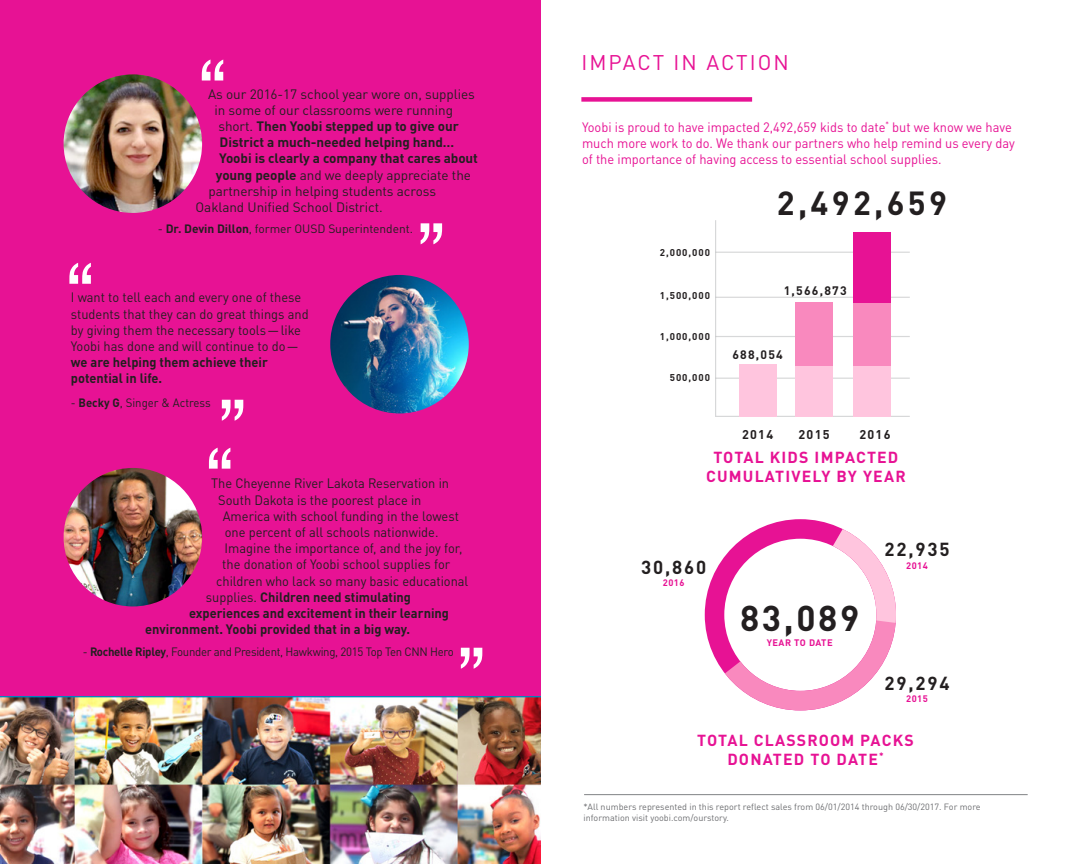
<style>
.page{position:relative;width:1080px;height:864px;background:#fff}
.page>*{position:absolute;margin:0;border:0;box-sizing:border-box;transform-origin:0 0}
.t1{font:67.5px "Geneva";color:#fff}
.t2{font:700 35.4px "DINOT";color:#231f20}
.t3{font:700 33px "DINOT";letter-spacing:.1em;color:#231f20}
.t4{font:21px "DINOT";letter-spacing:.1em;color:#e71294}
.t5{font:700 18.75px "DINOT";letter-spacing:.1em;color:#231f20}
.t6{font:700 15.9px/19px "DINOT";letter-spacing:.075em;color:#e71294;text-align:center}
.t7{font:13.5px/16.2px "DINOT";color:#231f20;scale:.95 1}
.t8{font:13.5px/16.2px "DINOT";color:#e71294;scale:.95 1}
.t9{font:13.5px "DINOT";color:#231f20}
.t10{font:700 13.5px/16.2px "DINOT";color:#231f20;scale:.95 1}
.t11{font:700 13.5px "DINOT";color:#231f20}
.t12{font:700 12.6px "DINOT";letter-spacing:.1em;color:#231f20}
.t13{font:700 12.15px "DINOT";letter-spacing:.1em;color:#231f20}
.t14{font:12px "DINOT";letter-spacing:-.025em;color:#231f20;scale:.95 1}
.t15{font:12px "DINOT";letter-spacing:-.005em;color:#231f20}
.t16{font:12px "DINOT";color:#231f20;scale:.95 1}
.t17{font:700 9.75px "DINOT";letter-spacing:.1em;color:#231f20}
.t18{font:700 9.3px "DINOT";letter-spacing:.05em;color:#e71294}
.t19{font:9px/10.8px "DINOT";color:#6c6d70}
.s1{font-weight:400}
.s2{font-weight:700}
</style>
<div class="page">
<div style="left:0;top:0;width:541px;height:864px;background:#e71294"></div>
<div style="left:581px;top:97px;width:171px;height:5px;background:#e71294"></div>
<svg style="left:705px;top:519px;width:191px;height:191px"></svg>
<svg style="left:715px;top:220px;width:195px;height:197px"></svg>
<hr style="left:716px;top:252px;width:194px;height:1px;background:#808285">
<hr style="left:716px;top:297px;width:194px;height:1px;background:#808285">
<hr style="left:716px;top:336px;width:194px;height:1px;background:#808285">
<hr style="left:716px;top:378px;width:194px;height:1px;background:#808285">
<div style="left:739px;top:364px;width:37px;height:53px;background:#ffc5de"></div>
<div style="left:795px;top:364px;width:38px;height:53px;background:#ffc5de"></div>
<div style="left:795px;top:302px;width:38px;height:63px;background:#f989be"></div>
<div style="left:853px;top:364px;width:38px;height:53px;background:#ffc5de"></div>
<div style="left:853px;top:302px;width:38px;height:63px;background:#f989be"></div>
<div style="left:853px;top:232px;width:38px;height:71px;background:#e71294"></div>
<img style="left:0;top:697px;width:541px;height:167px">
<img style="left:64px;top:74px;width:138px;height:139px;border-radius:69px">
<img style="left:330px;top:275px;width:139px;height:138px;border-radius:69px">
<img style="left:64px;top:468px;width:138px;height:138px;border-radius:69px">
<hr style="left:584px;top:794px;width:444px;height:1px;background:#808285">
<h1 class="t1" style="left:196px;top:50px;width:35px">“</h1>
<h1 class="t1" style="left:64px;top:253px;width:35px">“</h1>
<p class="t9" style="left:208px;top:85px;width:268px">As our 2016-17 school year wore on, supplies</p>
<p class="t9" style="left:214px;top:101px;width:240px">in some of our classrooms were running</p>
<p class="t11" style="left:218px;top:117px;width:242px"><span class="s1">short.</span> Then Yoobi stepped up to give our</p>
<p class="t11" style="left:220px;top:133px;width:236px">District a much-needed helping hand…</p>
<p class="t11" style="left:219px;top:150px;width:260px">Yoobi is clearly a company that cares about</p>
<p class="t9" style="left:216px;top:166px;width:257px"><span class="s2">young people</span> and we deeply appreciate the</p>
<p class="t9" style="left:208px;top:182px;width:229px">partnership in helping students across</p>
<p class="t9" style="left:196px;top:199px;width:189px">Oakland Unified School District.</p>
<p class="t15" style="left:158px;top:221px;width:257px">- <span class="s2">Dr. Devin Dillon</span>, former OUSD Superintendent.</p>
<h1 class="t1" style="left:415px;top:214px;width:35px">”</h1>
<p class="t7" style="left:71px;top:289px;width:252px">I want to tell each and every one of these students that they can do great things and by giving them the necessary tools — like Yoobi has done and will continue to do —</p>
<p class="t10" style="left:71px;top:354px;width:209px">we are helping them achieve their potential in life.</p>
<p class="t16" style="left:71px;top:396px;width:149px">- <span class="s2">Becky G</span>, Singer &amp; Actress</p>
<h1 class="t1" style="left:216px;top:390px;width:35px">”</h1>
<h1 class="t1" style="left:203px;top:438px;width:35px">“</h1>
<p class="t7" style="left:211px;top:475px;width:252px">The Cheyenne River Lakota Reservation in</p>
<p class="t7" style="left:218px;top:491px;width:215px">South Dakota is the poorest place in</p>
<p class="t7" style="left:223px;top:508px;width:250px">America with school funding in the lowest</p>
<p class="t7" style="left:225px;top:524px;width:227px">one percent of all schools nationwide.</p>
<p class="t7" style="left:225px;top:540px;width:252px">Imagine the importance of, and the joy for,</p>
<p class="t7" style="left:222px;top:556px;width:242px">the donation of Yoobi school supplies for</p>
<p class="t7" style="left:216px;top:572px;width:267px">children who lack so many basic educational</p>
<p class="t10" style="left:206px;top:588px;width:218px"><span class="s1">supplies.</span> Children need stimulating</p>
<p class="t10" style="left:189px;top:605px;width:275px">experiences and excitement in their learning</p>
<p class="t10" style="left:145px;top:621px;width:281px">environment. Yoobi provided that in a big way.</p>
<p class="t14" style="left:83px;top:645px;width:392px">- <span class="s2">Rochelle Ripley</span>, Founder and President, Hawkwing, 2015 Top Ten CNN Hero</p>
<h1 class="t1" style="left:455px;top:638px;width:35px">”</h1>
<h3 class="t4" style="left:581px;top:49px;width:209px">IMPACT IN ACTION</h3>
<p class="t8" style="left:582px;top:119px;width:457px">Yoobi is proud to have impacted 2,492,659 kids to date<sup>*</sup> but we know we have much more work to do. We thank our partners who help remind us every day of the importance of having access to essential school supplies.</p>
<p class="t17" style="left:660px;top:246px;width:52px">2,000,000</p>
<p class="t17" style="left:660px;top:289px;width:52px">1,500,000</p>
<p class="t17" style="left:660px;top:330px;width:52px">1,000,000</p>
<p class="t17" style="left:670px;top:371px;width:42px">500,000</p>
<h3 class="t3" style="left:777px;top:181px;width:172px">2,492,659</h3>
<p class="t13" style="left:784px;top:282px;width:65px">1,566,873</p>
<p class="t13" style="left:732px;top:347px;width:52px">688,054</p>
<p class="t12" style="left:742px;top:426px;width:33px">2014</p>
<p class="t12" style="left:798px;top:426px;width:33px">2015</p>
<p class="t12" style="left:859px;top:426px;width:33px">2016</p>
<p class="t6" style="left:706px;top:447px;width:201px">TOTAL KIDS IMPACTED<br>CUMULATIVELY BY YEAR</p>
<h3 class="t5" style="left:641px;top:555px;width:67px">30,860</h3>
<p class="t18" style="left:663px;top:577px;width:23px">2016</p>
<h2 class="t2" style="left:740px;top:595px;width:121px">83,089</h2>
<p class="t18" style="left:767px;top:636px;width:68px">YEAR TO DATE</p>
<h3 class="t5" style="left:884px;top:537px;width:67px">22,935</h3>
<p class="t18" style="left:906px;top:559px;width:23px">2014</p>
<h3 class="t5" style="left:884px;top:671px;width:67px">29,294</h3>
<p class="t18" style="left:906px;top:693px;width:23px">2015</p>
<p class="t6" style="left:697px;top:730px;width:218px">TOTAL CLASSROOM PACKS<br>DONATED TO DATE<sup>*</sup></p>
<p class="t19" style="left:584px;top:801px;width:399px">*All numbers represented in this report reflect sales from 06/01/2014 through 06/30/2017. For more information visit yoobi.com/ourstory.</p>
</div>
